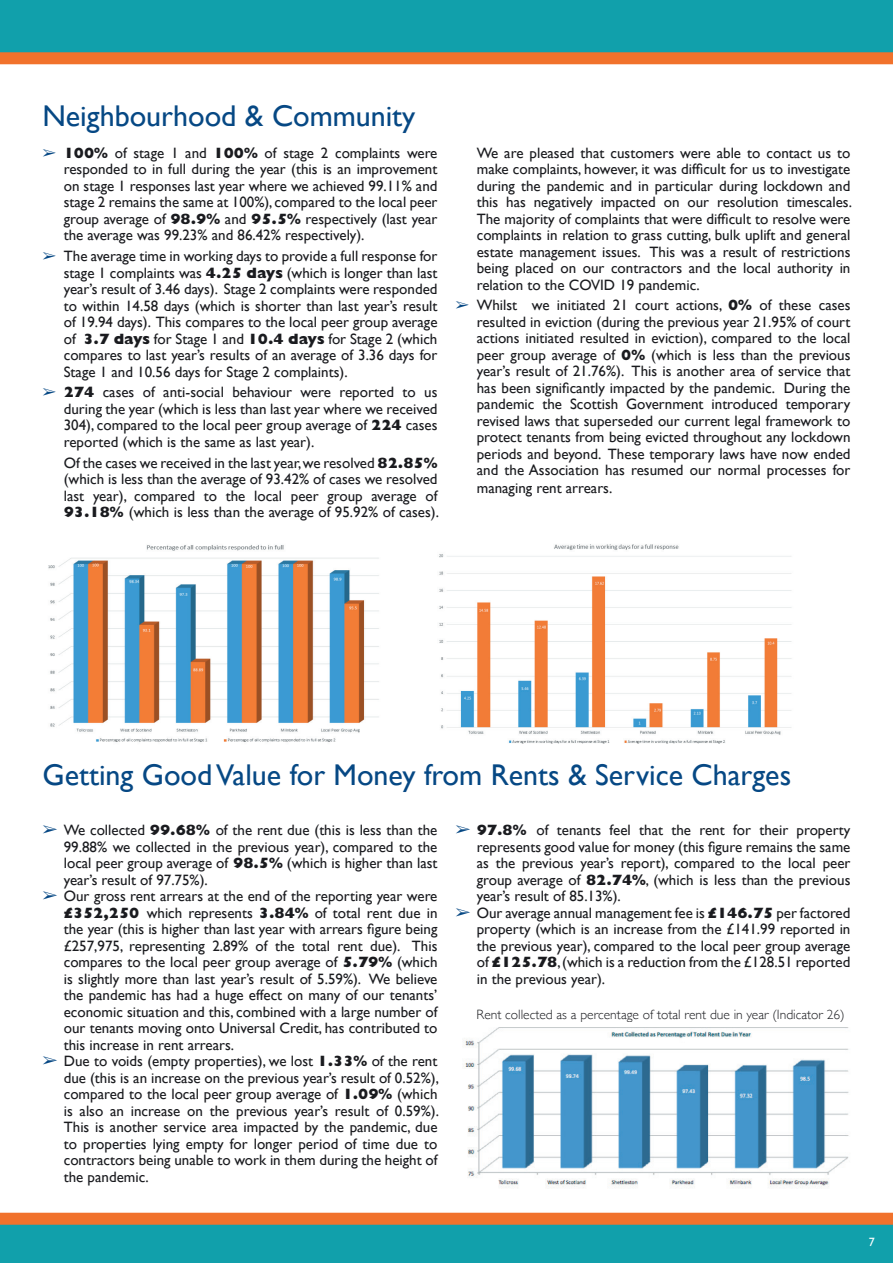
<style>
.page{position:relative;width:893px;height:1263px;background:#fff}
.page>*{position:absolute;margin:0;border:0;box-sizing:border-box;transform-origin:0 0}
.t1{font:30px "Gill Sans";color:#064884}
.t2{font:15px/16.5px "Gill Sans";color:#1a1b1f;text-align:justify}
.t3{font:300 13.5px "Gill Sans";color:#1a1b1f}
.t4{font:12px "Gill Sans";color:#fff}
.s1{color:#064884}
.s2{font-weight:800}
</style>
<div class="page">
<img style="left:48px;top:545px;width:331px;height:197px">
<img style="left:463px;top:1027px;width:386px;height:161px">
<img style="left:439px;top:544px;width:353px;height:200px">
<div style="left:0;top:0;width:893px;height:60px;background:#11a0ab"></div>
<div style="left:0;top:1220px;width:893px;height:43px;background:#11a0ab"></div>
<div style="left:0;top:52px;width:893px;height:12px;background:#f1722c"></div>
<div style="left:0;top:1213px;width:893px;height:12px;background:#f1722c"></div>
<h1 class="t1" style="left:43px;top:98px;width:374px">Neighbourhood &amp; Community</h1>
<p class="t2" style="left:64px;top:144px;width:375px;text-indent:-21px"><span class="s1">➢</span> <span class="s2">100%</span> of stage 1 and <span class="s2">100%</span> of stage 2 complaints were responded to in full during the year (this is an improvement on stage 1 responses last year where we achieved 99.11% and stage 2 remains the same at 100%), compared to the local peer group average of <span class="s2">98.9%</span> and <span class="s2">95.5%</span> respectively (last year the average was 99.23% and 86.42% respectively).</p>
<p class="t2" style="left:64px;top:248px;width:375px;text-indent:-21px"><span class="s1">➢</span> The average time in working days to provide a full response for stage 1 complaints was <span class="s2">4.25 days</span> (which is longer than last year’s result of 3.46 days). Stage 2 complaints were responded to within 14.58 days (which is shorter than last year’s result of 19.94 days). This compares to the local peer group average of <span class="s2">3.7 days</span> for Stage 1 and <span class="s2">10.4 days</span> for Stage 2 (which compares to last year’s results of an average of 3.36 days for Stage 1 and 10.56 days for Stage 2 complaints).</p>
<p class="t2" style="left:64px;top:384px;width:375px;text-indent:-21px"><span class="s1">➢</span> <span class="s2">274</span> cases of anti-social behaviour were reported to us during the year (which is less than last year where we received 304), compared to the local peer group average of <span class="s2">224</span> cases reported (which is the same as last year).</p>
<p class="t2" style="left:64px;top:454px;width:377px">Of the cases we received in the last year, we resolved <span class="s2">82.85% </span>(which is less than the average of 93.42% of cases we resolved last year), compared to the local peer group average of <span class="s2">93.18%</span> (which is less than the average of 95.92% of cases).</p>
<p class="t2" style="left:477px;top:144px;width:377px">We are pleased that customers were able to contact us to make complaints, however, it was difficult for us to investigate during the pandemic and in particular during lockdown and this has negatively impacted on our resolution timescales.<br>The majority of complaints that were difficult to resolve were complaints in relation to grass cutting, bulk uplift and general estate management issues. This was a result of restrictions being placed on our contractors and the local authority in relation to the COVID 19 pandemic.</p>
<p class="t2" style="left:477px;top:297px;width:375px;text-indent:-21px"><span class="s1">➢</span> Whilst we initiated 21 court actions, <span class="s2">0%</span> of these cases resulted in eviction (during the previous year 21.95% of court actions initiated resulted in eviction), compared to the local peer group average of <span class="s2">0%</span> (which is less than the previous year’s result of 21.76%). This is another area of service that has been significantly impacted by the pandemic. During the pandemic the Scottish Government introduced temporary revised laws that superseded our current legal framework to protect tenants from being evicted throughout any lockdown periods and beyond. These temporary laws have now ended and the Association has resumed our normal processes for</p>
<p class="t2" style="left:477px;top:480px;width:137px">managing rent arrears.</p>
<h1 class="t1" style="left:43px;top:757px;width:750px">Getting Good Value for Money from Rents &amp; Service Charges</h1>
<p class="t2" style="left:64px;top:822px;width:375px;text-indent:-21px"><span class="s1">➢</span> We collected <span class="s2">99.68%</span> of the rent due (this is less than the 99.88% we collected in the previous year), compared to the local peer group average of <span class="s2">98.5%</span> (which is higher than last year’s result of 97.75%).</p>
<p class="t2" style="left:64px;top:888px;width:375px;text-indent:-21px"><span class="s1">➢</span> Our gross rent arrears at the end of the reporting year were <span class="s2">£352,250</span> which represents <span class="s2">3.84%</span> of total rent due in the year (this is higher than last year with arrears figure being £257,975, representing 2.89% of the total rent due). This compares to the local peer group average of <span class="s2">5.79%</span> (which is slightly more than last year’s result of 5.59%). We believe the pandemic has had a huge effect on many of our tenants’ economic situation and this, combined with a large number of our tenants moving onto Universal Credit, has contributed to this increase in rent arrears.</p>
<p class="t2" style="left:64px;top:1053px;width:377px;text-indent:-21px"><span class="s1">➢</span> Due to voids (empty properties), we lost <span class="s2">1.33%</span> of the rent due (this is an increase on the previous year’s result of 0.52%), compared to the local peer group average of <span class="s2">1.09%</span> (which is also an increase on the previous year’s result of 0.59%).<br>This is another service area impacted by the pandemic, due to properties lying empty for longer period of time due to contractors being unable to work in them during the height of the pandemic.</p>
<p class="t2" style="left:477px;top:822px;width:375px;text-indent:-21px"><span class="s1">➢</span> <span class="s2">97.8%</span> of tenants feel that the rent for their property represents good value for money (this figure remains the same as the previous year’s report), compared to the local peer group average of <span class="s2">82.74%</span>, (which is less than the previous year’s result of 85.13%).</p>
<p class="t2" style="left:477px;top:904px;width:375px;text-indent:-21px"><span class="s1">➢</span> Our average annual management fee is <span class="s2">£146.75</span> per factored property (which is an increase from the £141.99 reported in the previous year), compared to the local peer group average of <span class="s2">£125.78</span>, (which is a reduction from the £128.51 reported in the previous year).</p>
<p class="t3" style="left:477px;top:1004px;width:370px">Rent collected as a percentage of total rent due in year (Indicator 26)</p>
<p class="t4" style="left:869px;top:1235px;width:7px">7</p>
</div>
